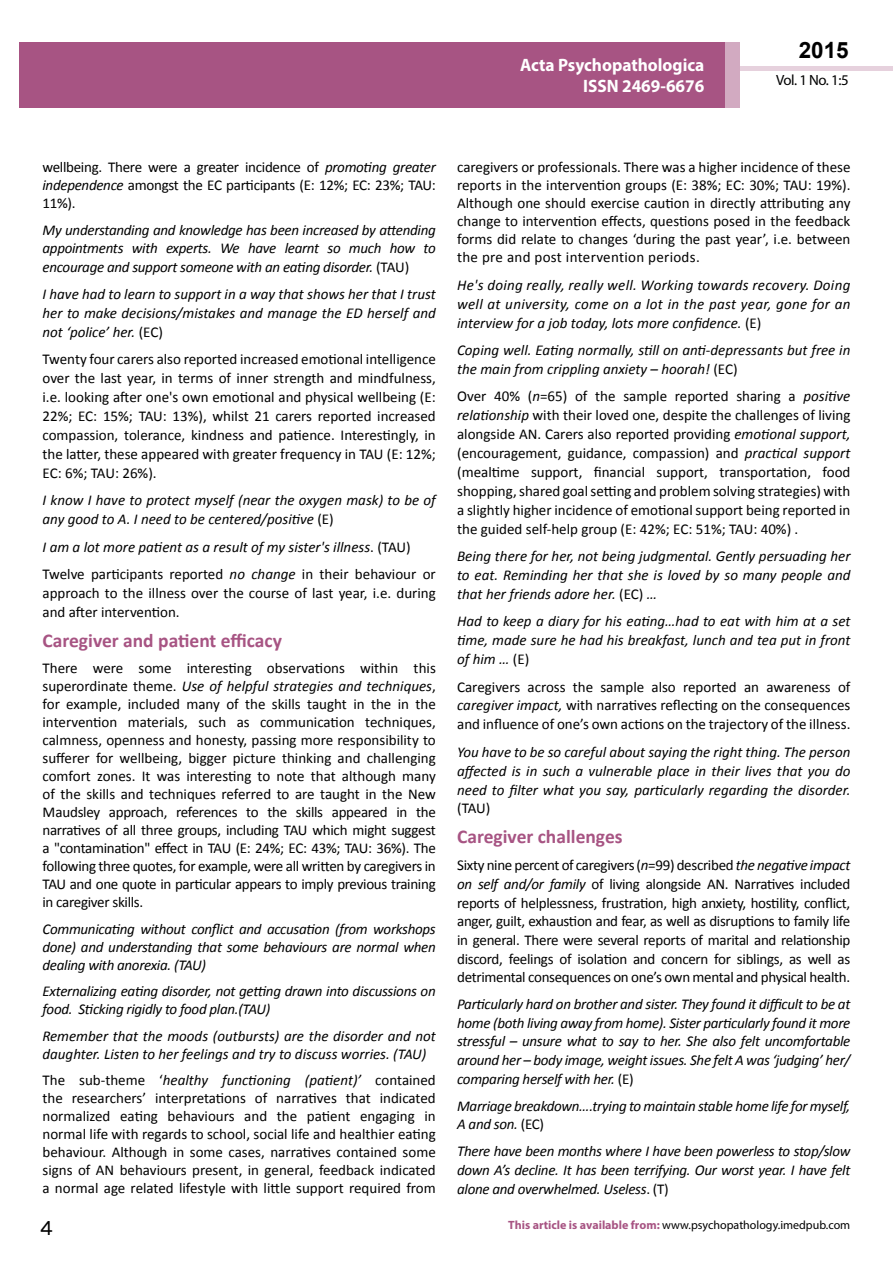
<style>
.page{position:relative;width:893px;height:1263px;background:#fff}
.page>*{position:absolute;margin:0;border:0;box-sizing:border-box;transform-origin:0 0}
.t1{font:25.5px "Tunga";color:#000}
.t2{font:700 22.5px "Arial";color:#000}
.t3{font:700 19.5px "Calibri";color:#a75483}
.t4{font:700 18px/21.6px "Myriad Pro";color:#fff;text-align:right;scale:.96 1}
.t5{font:15px/18px "Calibri";color:#000;text-align:justify}
.t6{font:italic 15px/18.9px "Calibri";color:#000;text-align:justify}
.t7{font:italic 15px/18px "Calibri";letter-spacing:-.02em;color:#000}
.t8{font:14.85px "Myriad Pro";color:#000}
.t9{font:12px "Myriad Pro";color:#000}
.s1{font-style:italic}
.s2{font-style:normal}
.s3{font-weight:700;color:#a75483}
</style>
<div class="page">
<div style="left:722px;top:66px;width:171px;height:5px;background:#e6d1dd"></div>
<div style="left:725px;top:42px;width:15px;height:66px;background:#d2aac1"></div>
<div style="left:19px;top:42px;width:706px;height:66px;background:#a75483"></div>
<p class="t4" style="left:520px;top:53px;width:194px">Acta Psychopathologica<br>ISSN 2469-6676</p>
<h2 class="t2" style="left:799px;top:35px;width:52px">2015</h2>
<p class="t8" style="left:776px;top:71px;width:74px">Vol. 1 No. 1:5</p>
<p class="t5" style="left:43px;top:158px;width:395px">wellbeing. There were a greater incidence of <span class="s1">promoting greater independence</span> amongst the EC participants (E: 12%; EC: 23%; TAU:<br>11%).</p>
<p class="t6" style="left:43px;top:220px;width:395px;line-height:18.5px">My understanding and knowledge has been increased by attending appointments with experts. We have learnt so much how to encourage and support someone with an eating disorder. <span class="s2">(TAU)</span></p>
<p class="t6" style="left:43px;top:284px;width:395px">I have had to learn to support in a way that shows her that I trust her to make decisions/mistakes and manage the ED herself and not ‘police’ her. <span class="s2">(EC)</span></p>
<p class="t5" style="left:43px;top:350px;width:395px;line-height:18.9px">Twenty four carers also reported increased emotional intelligence over the last year, in terms of inner strength and mindfulness, i.e. looking after one's own emotional and physical wellbeing (E:<br>22%; EC: 15%; TAU: 13%), whilst 21 carers reported increased compassion, tolerance, kindness and patience. Interestingly, in the latter, these appeared with greater frequency in TAU (E: 12%; EC: 6%; TAU: 26%).</p>
<p class="t6" style="left:43px;top:490px;width:395px">I know I have to protect myself (near the oxygen mask) to be of any good to A. I need to be centered/positive <span class="s2">(E)</span></p>
<p class="t6" style="left:43px;top:532px;width:395px;line-height:27.5px">I am a lot more patient as a result of my sister's illness<span class="s2">. (TAU)<br>Twelve participants reported</span> no change <span class="s2">in their behaviour or</span></p>
<p class="t5" style="left:43px;top:583px;width:395px;line-height:18.9px">approach to the illness over the course of last year, i.e. during and after intervention.</p>
<h3 class="t3" style="left:43px;top:628px;width:241px">Caregiver and patient efficacy</h3>
<p class="t5" style="left:43px;top:659px;width:395px">There were some interesting observations within this superordinate theme. <span class="s1">Use of helpful strategies and techniques</span>, for example, included many of the skills taught in the in the intervention materials, such as communication techniques, calmness, openness and honesty, passing more responsibility to sufferer for wellbeing, bigger picture thinking and challenging comfort zones. It was interesting to note that although many of the skills and techniques referred to are taught in the New Maudsley approach, references to the skills appeared in the narratives of all three groups, including TAU which might suggest a "contamination" effect in TAU (E: 24%; EC: 43%; TAU: 36%). The following three quotes, for example, were all written by caregivers in TAU and one quote in particular appears to imply previous training in caregiver skills.</p>
<p class="t6" style="left:43px;top:919px;width:395px;line-height:18px">Communicating without conflict and accusation (from workshops done) and understanding that some behaviours are normal when dealing with anorexia. (TAU)</p>
<p class="t7" style="left:43px;top:982px;width:395px">Externalizing eating disorder, not getting drawn into discussions on food. Sticking rigidly to food plan.(TAU)</p>
<p class="t6" style="left:43px;top:1026px;width:395px;line-height:18px">Remember that the moods (outbursts) are the disorder and not daughter. Listen to her feelings and try to discuss worries. (TAU)</p>
<p class="t5" style="left:43px;top:1071px;width:395px">The sub-theme ‘<span class="s1">healthy functioning (patient)’</span> contained the researchers’ interpretations of narratives that indicated normalized eating behaviours and the patient engaging in normal life with regards to school, social life and healthier eating behaviour. Although in some cases, narratives contained some signs of AN behaviours present, in general, feedback indicated a normal age related lifestyle with little support required from</p>
<p class="t5" style="left:457px;top:158px;width:395px">caregivers or professionals. There was a higher incidence of these reports in the intervention groups (E: 38%; EC: 30%; TAU: 19%).<br>Although one should exercise caution in directly attributing any change to intervention effects, questions posed in the feedback forms did relate to changes ‘during the past year’, i.e. between the pre and post intervention periods.</p>
<p class="t6" style="left:457px;top:275px;width:395px">He's doing really, really well. Working towards recovery. Doing well at university, come on a lot in the past year, gone for an interview for a job today, lots more confidence. <span class="s2">(E)</span></p>
<p class="t6" style="left:457px;top:340px;width:395px">Coping well. Eating normally, still on anti-depressants but free in the main from crippling anxiety – hoorah! <span class="s2">(EC)</span></p>
<p class="t5" style="left:457px;top:387px;width:395px;line-height:18.9px">Over 40% (<span class="s1">n</span>=65) of the sample reported sharing a <span class="s1">positive relationship</span> with their loved one, despite the challenges of living alongside AN. Carers also reported providing <span class="s1">emotional support, </span>(encouragement, guidance, compassion) and <span class="s1">practical support </span>(mealtime support, financial support, transportation, food shopping, shared goal setting and problem solving strategies) with a slightly higher incidence of emotional support being reported in the guided self-help group (E: 42%; EC: 51%; TAU: 40%) .</p>
<p class="t6" style="left:457px;top:546px;width:395px">Being there for her, not being judgmental. Gently persuading her to eat. Reminding her that she is loved by so many people and that her friends adore her. <span class="s2">(EC)</span> …</p>
<p class="t6" style="left:457px;top:611px;width:395px">Had to keep a diary for his eating…had to eat with him at a set time, made sure he had his breakfast, lunch and tea put in front of him … <span class="s2">(E)</span></p>
<p class="t5" style="left:457px;top:677px;width:395px;line-height:18.9px">Caregivers across the sample also reported an awareness of <span class="s1">caregiver impact,</span> with narratives reflecting on the consequences and influence of one’s own actions on the trajectory of the illness.</p>
<p class="t6" style="left:457px;top:742px;width:395px">You have to be so careful about saying the right thing. The person affected is in such a vulnerable place in their lives that you do need to filter what you say, particularly regarding the disorder.</p>
<p class="t5" style="left:457px;top:799px;width:35px">(TAU)</p>
<h3 class="t3" style="left:457px;top:824px;width:167px">Caregiver challenges</h3>
<p class="t5" style="left:457px;top:856px;width:395px;line-height:18.6px">Sixty nine percent of caregivers (<span class="s1">n</span>=99) described <span class="s1">the negative impact on self and/or family</span> of living alongside AN. Narratives included reports of helplessness, frustration, high anxiety, hostility, conflict, anger, guilt, exhaustion and fear, as well as disruptions to family life in general. There were several reports of marital and relationship discord, feelings of isolation and concern for siblings, as well as detrimental consequences on one’s own mental and physical health.</p>
<p class="t6" style="left:457px;top:994px;width:395px">Particularly hard on brother and sister. They found it difficult to be at home (both living away from home). Sister particularly found it more stressful – unsure what to say to her. She also felt uncomfortable around her – body image, weight issues. She felt A was ‘judging’ her/ comparing herself with her. <span class="s2">(E)</span></p>
<p class="t7" style="left:457px;top:1096px;width:395px;line-height:18.6px">Marriage breakdown….trying to maintain stable home life for myself,<br>A and son. <span class="s2">(EC)</span></p>
<p class="t6" style="left:457px;top:1141px;width:395px">There have been months where I have been powerless to stop/slow down A’s decline. It has been terrifying. Our worst year. I have felt alone and overwhelmed. Useless<span class="s2">. (T)</span></p>
<h1 class="t1" style="left:40px;top:1211px;width:15px">4</h1>
<p class="t9" style="left:508px;top:1218px;width:343px"><span class="s3">This article is available from:</span> www.psychopathology.imedpub.com</p>
</div>
